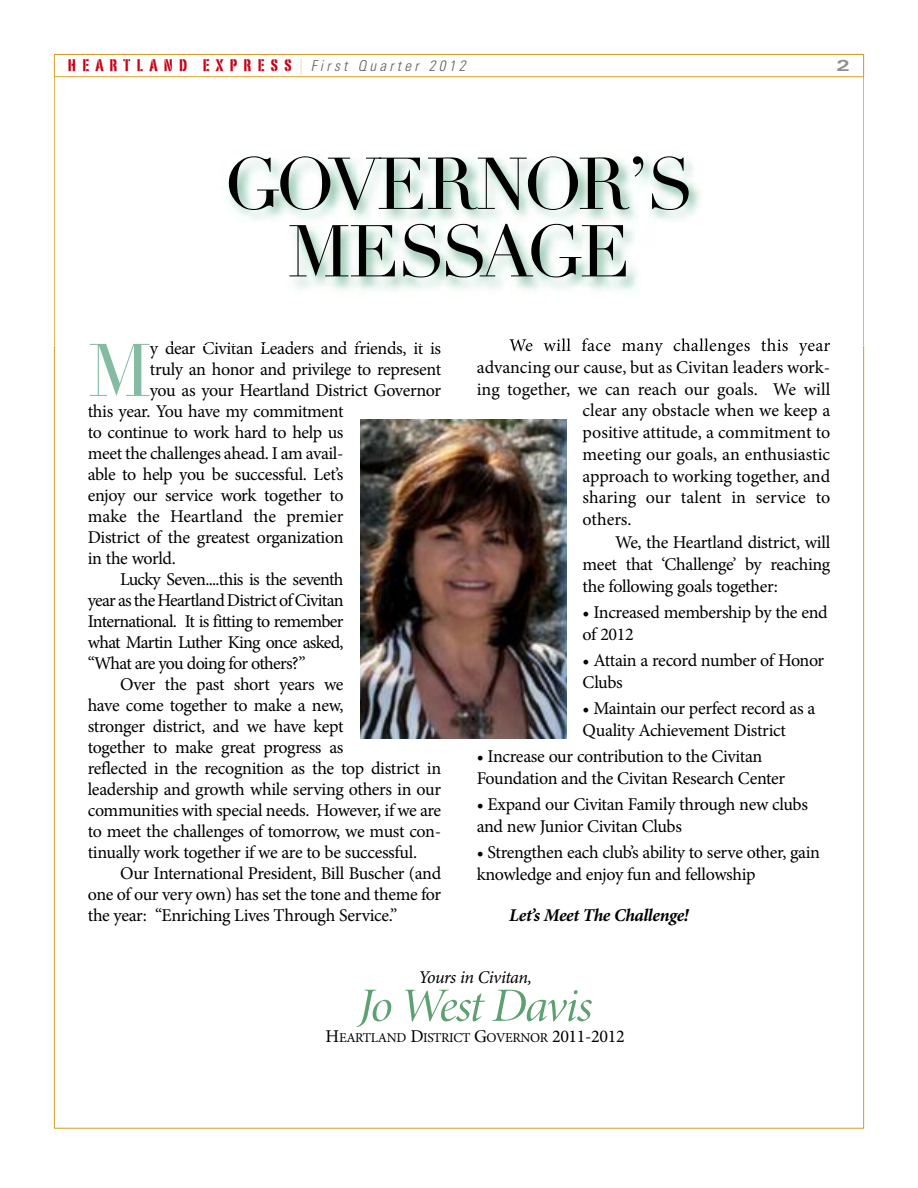
<style>
.page{position:relative;width:918px;height:1188px;background:#fff}
.page>*{position:absolute;margin:0;border:0;box-sizing:border-box;transform-origin:0 0}
.t1{font:73.2px "Didot";color:#84bca3}
.t2{font:72px/67.5px "Didot";letter-spacing:-.075em;color:#000;text-align:center}
.t3{font:48px "Minion Pro It Disp";letter-spacing:-.035em;color:#5da072;scale:1.05 1}
.t4{font:18px/21.8px "Minion Pro";letter-spacing:-.02em;color:#000}
.t5{font:18px "Minion Pro";color:#000}
.t6{font:18px "Minion Pro";letter-spacing:-.04em;color:#000}
.t7{font:18px "Minion Pro";letter-spacing:-.045em;color:#000}
.t8{font:18px "Minion Pro";letter-spacing:.02em;color:#000}
.t9{font:italic 700 18px "Minion Pro";letter-spacing:-.02em;color:#000}
.t10{font:italic 18px "Minion Pro";letter-spacing:-.03em;color:#000}
.t11{font:16.5px "Portago ITCTT";letter-spacing:.35em;color:#ca0016;scale:1.1 1}
.t12{font:700 expanded 15.75px "Univers";color:#8f8f8f;scale:1.15 1}
.t13{font:13.5px "Minion Pro";letter-spacing:-.025em;color:#000}
.s1{font-family:"Helvetica Neue";font-weight:200;font-size:15.75px;color:#d69f26}
.s2{font-family:"Univers LT Std";font-weight:300;font-style:italic;font-stretch:condensed;font-size:15px;color:#5f5f5f}
.s3{font-size:18px}
</style>
<div class="page">
<img style="left:54px;top:77px;width:810px;height:268px">
<img style="left:90px;top:344px;width:59px;height:1px">
<img style="left:168px;top:341px;width:68px;height:4px">
<img style="left:510px;top:338px;width:101px;height:7px">
<div style="left:54px;top:54px;width:810px;height:23px;border:1px solid #d69f26"></div>
<img style="left:360px;top:419px;width:206px;height:319px">
<p class="t11" style="left:68px;top:55px;width:363px">HEARTLAND EXPRESS<span class="s1">|</span> <span class="s2">First Quarter 2012</span></p>
<p class="t12" style="left:836px;top:60px;width:13px">2</p>
<h2 class="t2" style="left:223px;top:152px;width:473px">GOVERNOR’S<br>MESSAGE</h2>
<h1 class="t1" style="left:88px;top:327px;width:65px">M</h1>
<p class="t4" style="left:150px;top:339px;width:293px">y dear Civitan Leaders and friends, it is</p>
<p class="t4" style="left:150px;top:360px;width:293px">truly an honor and privilege to represent</p>
<p class="t4" style="left:150px;top:381px;width:293px">you as your Heartland District Governor</p>
<p class="t4" style="left:88px;top:402px;width:257px">this year. You have my commitment</p>
<p class="t4" style="left:88px;top:423px;width:257px">to continue to work hard to help us</p>
<p class="t4" style="left:88px;top:444px;width:257px">meet the challenges ahead. I am avail-</p>
<p class="t4" style="left:88px;top:465px;width:257px">able to help you be successful. Let’s</p>
<p class="t4" style="left:88px;top:486px;width:257px">enjoy our service work together to</p>
<p class="t5" style="left:88px;top:509px;width:257px">make the Heartland the premier</p>
<p class="t4" style="left:88px;top:528px;width:257px">District of the greatest organization</p>
<p class="t4" style="left:88px;top:549px;width:90px">in the world.</p>
<p class="t6" style="left:120px;top:572px;width:225px">Lucky Seven....this is the seventh</p>
<p class="t6" style="left:88px;top:593px;width:257px">year as the Heartland District of Civitan</p>
<p class="t6" style="left:88px;top:614px;width:257px">International. It is fitting to remember</p>
<p class="t7" style="left:88px;top:635px;width:257px">what Martin Luther King once asked,</p>
<p class="t7" style="left:88px;top:656px;width:219px">“What are you doing for others?”</p>
<p class="t4" style="left:120px;top:675px;width:225px">Over the past short years we</p>
<p class="t4" style="left:88px;top:696px;width:257px">have come together to make a new,</p>
<p class="t4" style="left:88px;top:717px;width:257px">stronger district, and we have kept</p>
<p class="t4" style="left:88px;top:738px;width:257px">together to make great progress as</p>
<p class="t4" style="left:88px;top:759px;width:355px">reflected in the recognition as the top district in</p>
<p class="t4" style="left:88px;top:780px;width:355px">leadership and growth while serving others in our</p>
<p class="t4" style="left:88px;top:801px;width:355px">communities with special needs. However, if we are</p>
<p class="t4" style="left:88px;top:822px;width:355px">to meet the challenges of tomorrow, we must con-</p>
<p class="t4" style="left:88px;top:843px;width:331px">tinually work together if we are to be successful.</p>
<p class="t4" style="left:120px;top:864px;width:323px">Our International President, Bill Buscher (and</p>
<p class="t4" style="left:88px;top:885px;width:355px">one of our very own) has set the tone and theme for</p>
<p class="t4" style="left:88px;top:906px;width:311px">the year: “Enriching Lives Through Service.”</p>
<p class="t8" style="left:509px;top:338px;width:323px">We will face many challenges this year</p>
<p class="t4" style="left:477px;top:358px;width:355px">advancing our cause, but as Civitan leaders work-</p>
<p class="t5" style="left:477px;top:382px;width:355px">ing together, we can reach our goals. We will</p>
<p class="t5" style="left:583px;top:404px;width:249px">clear any obstacle when we keep a</p>
<p class="t5" style="left:583px;top:425px;width:249px">positive attitude, a commitment to</p>
<p class="t5" style="left:583px;top:447px;width:249px">meeting our goals, an enthusiastic</p>
<p class="t4" style="left:583px;top:467px;width:249px">approach to working together, and</p>
<p class="t5" style="left:583px;top:491px;width:249px">sharing our talent in service to</p>
<p class="t4" style="left:583px;top:510px;width:51px">others.</p>
<p class="t4" style="left:615px;top:533px;width:217px">We, the Heartland district, will</p>
<p class="t4" style="left:583px;top:555px;width:249px">meet that ‘Challenge’ by reaching</p>
<p class="t4" style="left:583px;top:577px;width:197px">the following goals together:</p>
<p class="t4" style="left:583px;top:603px;width:247px">• Increased membership by the end of 2012</p>
<p class="t4" style="left:583px;top:651px;width:243px">• Attain a record number of Honor<br>Clubs</p>
<p class="t4" style="left:583px;top:699px;width:234px">• Maintain our perfect record as a<br>Quality Achievement District</p>
<p class="t4" style="left:477px;top:747px;width:310px">• Increase our contribution to the Civitan<br>Foundation and the Civitan Research Center</p>
<p class="t4" style="left:477px;top:795px;width:333px">• Expand our Civitan Family through new clubs and new Junior Civitan Clubs</p>
<p class="t4" style="left:477px;top:843px;width:345px">• Strengthen each club’s ability to serve other, gain knowledge and enjoy fun and fellowship</p>
<p class="t9" style="left:509px;top:909px;width:181px">Let’s Meet The Challenge!</p>
<p class="t10" style="left:418px;top:971px;width:115px">Yours in Civitan,</p>
<h3 class="t3" style="left:358px;top:987px;width:224px">Jo West Davis</h3>
<p class="t13" style="left:326px;top:1032px;width:301px"><span class="s3">H</span>EARTLAND <span class="s3">D</span>ISTRICT <span class="s3">G</span>OVERNOR <span class="s3">2011-2012</span></p>
</div>
